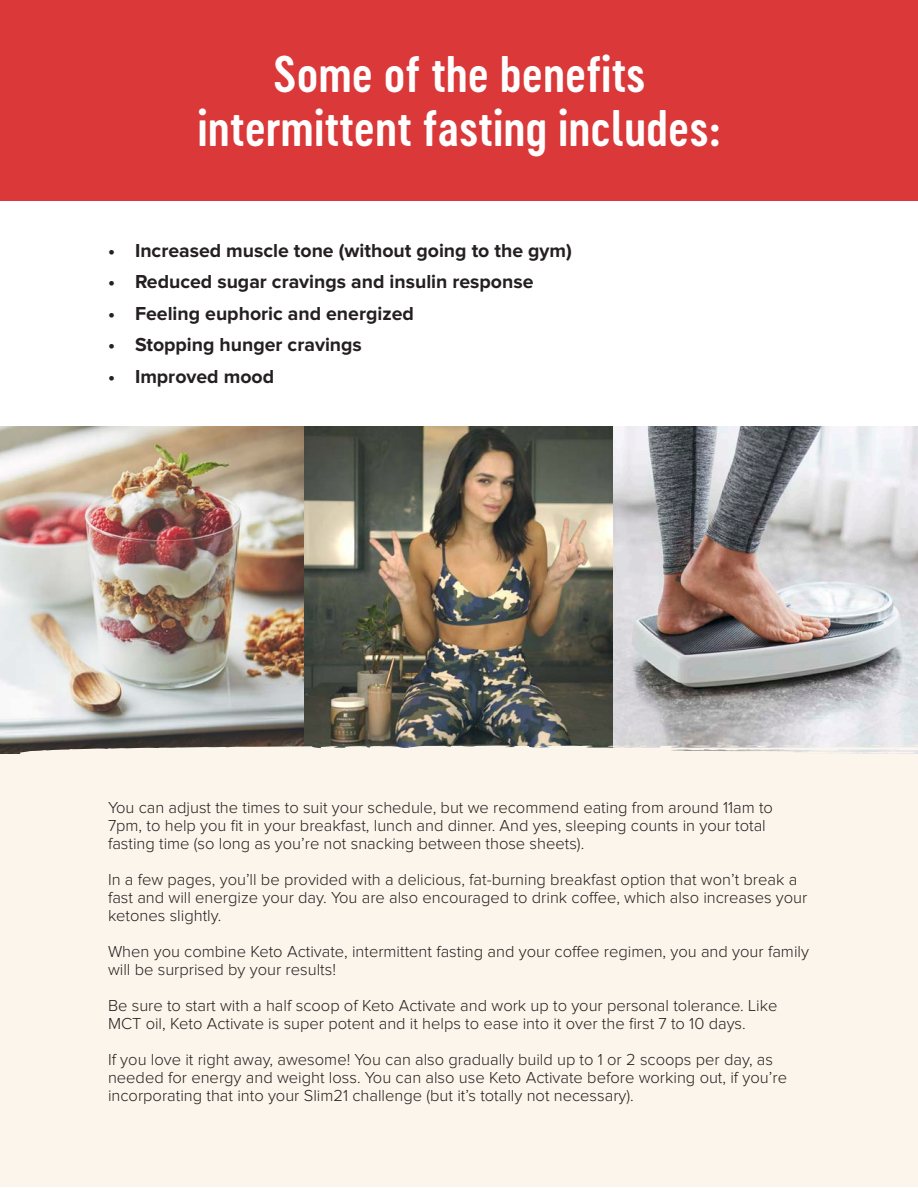
<style>
.page{position:relative;width:918px;height:1188px;background:#fff}
.page>*{position:absolute;margin:0;border:0;box-sizing:border-box;transform-origin:0 0}
.t1{font:48px/54px "Cervo Neue Semi Bold Neue";color:#fff;text-align:center}
.t2{font:700 19.5px "Proxima Nova";color:#241f21}
.t3{font:300 16.5px/18px "Proxima Nova";color:#241f21}
</style>
<div class="page">
<div style="left:0;top:0;width:918px;height:201px;background:#db3839"></div>
<div style="left:0;top:754px;width:918px;height:432px;background:#fcf5eb"></div>
<img style="left:0;top:426px;width:305px;height:319px">
<img style="left:305px;top:426px;width:308px;height:319px">
<svg style="left:613px;top:426px;width:305px;height:319px;background:#b3afb0"></svg>
<svg style="left:0;top:745px;width:918px;height:9px;background:#d4cfc8"></svg>
<p class="t1" style="left:198px;top:47px;width:524px">Some of the benefits intermittent fasting includes:</p>
<p class="t2" style="left:108px;top:239px;width:465px">• Increased muscle tone (without going to the gym)</p>
<p class="t2" style="left:108px;top:271px;width:427px">• Reduced sugar cravings and insulin response</p>
<p class="t2" style="left:108px;top:302px;width:307px">• Feeling euphoric and energized</p>
<p class="t2" style="left:108px;top:334px;width:255px">• Stopping hunger cravings</p>
<p class="t2" style="left:108px;top:365px;width:168px">• Improved mood</p>
<p class="t3" style="left:108px;top:799px;width:667px">You can adjust the times to suit your schedule, but we recommend eating from around 11am to<br>7pm, to help you fit in your breakfast, lunch and dinner. And yes, sleeping counts in your total fasting time (so long as you’re not snacking between those sheets).</p>
<p class="t3" style="left:108px;top:871px;width:701px">In a few pages, you’ll be provided with a delicious, fat-burning breakfast option that won’t break a fast and will energize your day. You are also encouraged to drink coffee, which also increases your ketones slightly.</p>
<p class="t3" style="left:108px;top:943px;width:703px">When you combine Keto Activate, intermittent fasting and your coffee regimen, you and your family will be surprised by your results!</p>
<p class="t3" style="left:108px;top:997px;width:671px">Be sure to start with a half scoop of Keto Activate and work up to your personal tolerance. Like<br>MCT oil, Keto Activate is super potent and it helps to ease into it over the first 7 to 10 days.</p>
<p class="t3" style="left:108px;top:1051px;width:681px">If you love it right away, awesome! You can also gradually build up to 1 or 2 scoops per day, as needed for energy and weight loss. You can also use Keto Activate before working out, if you’re incorporating that into your Slim21 challenge (but it’s totally not necessary).</p>
</div>
